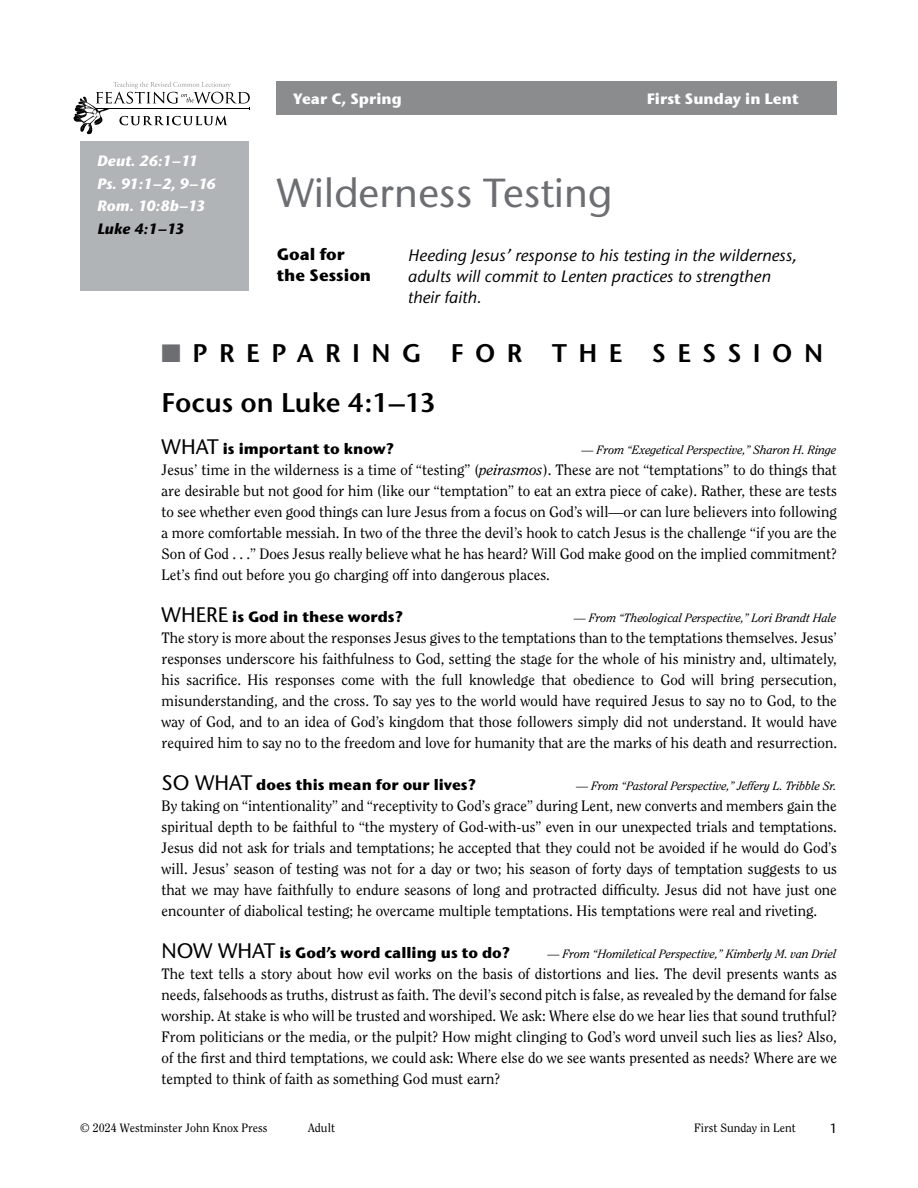
<style>
.page{position:relative;width:918px;height:1188px;background:#fff}
.page>*{position:absolute;margin:0;border:0;box-sizing:border-box;transform-origin:0 0}
.t1{font:500 40.5px "Stone Sans ITC Std";color:#6d6e71}
.t2{font:600 27px "Stone Sans ITC Std";color:#000}
.t3{font:600 25.5px "Stone Sans ITC Std";letter-spacing:.45em;color:#000}
.t4{font:italic 500 16.5px/21px "Stone Sans ITC Std";color:#000}
.t5{font:700 16.5px/21px "Stone Sans ITC Std";color:#000}
.t6{font:15px/21px "Clearface Std";color:#000;text-align:justify}
.t7{font:700 15px "Stone Sans ITC Std";color:#000}
.t8{font:italic 700 15px/22.5px "Stone Sans ITC Std";color:#fff}
.t9{font:700 15px "Stone Sans ITC Std";color:#fff}
.t10{font:italic 700 15px "Stone Sans ITC Std";letter-spacing:-.005em;color:#000}
.t11{font:500 13.5px "Stone Sans ITC Std";color:#000}
.t12{font:italic 12px "Clearface Std";color:#000}
.t13{font:12px "Clearface Std";color:#000}
.s1{color:#6d6e71}
.s2{font-weight:500;font-size:21px}
.s3{font-style:italic}
</style>
<div class="page">
<svg style="left:74px;top:82px;width:176px;height:52px"></svg>
<div style="left:81px;top:141px;width:168px;height:150px;background:#b1b4b6"></div>
<div style="left:277px;top:82px;width:560px;height:33px;background:#8a8c8e"></div>
<p class="t8" style="left:97px;top:150px;width:120px">Deut. 26:1–11<br>Ps. 91:1–2, 9–16<br>Rom. 10:8b–13</p>
<p class="t10" style="left:98px;top:219px;width:88px">Luke 4:1–13</p>
<p class="t9" style="left:293px;top:89px;width:110px">Year C, Spring</p>
<p class="t9" style="left:647px;top:89px;width:153px">First Sunday in Lent</p>
<h1 class="t1" style="left:277px;top:168px;width:337px">Wilderness Testing</h1>
<p class="t4" style="left:408px;top:244px;width:391px">Heeding Jesus’ response to his testing in the wilderness, adults will commit to Lenten practices to strengthen their faith.</p>
<p class="t5" style="left:277px;top:243px;width:96px">Goal for the Session</p>
<h3 class="t3" style="left:162px;top:338px;width:663px"><span class="s1">■</span>PREPARING FOR THE SESSION</h3>
<h2 class="t2" style="left:162px;top:386px;width:276px">Focus on Luke 4:1–13</h2>
<p class="t7" style="left:162px;top:439px;width:234px"><span class="s2">WHAT</span> is important to know?</p>
<p class="t12" style="left:582px;top:443px;width:256px">— From “Exegetical Perspective,” Sharon H. Ringe</p>
<p class="t6" style="left:162px;top:459px;width:677px">Jesus’ time in the wilderness is a time of “testing” (<span class="s3">peirasmos</span>). These are not “temptations” to do things that are desirable but not good for him (like our “temptation” to eat an extra piece of cake). Rather, these are tests to see whether even good things can lure Jesus from a focus on God’s will—or can lure believers into following a more comfortable messiah. In two of the three the devil’s hook to catch Jesus is the challenge “if you are the Son of God . . .” Does Jesus really believe what he has heard? Will God make good on the implied commitment?<br>Let’s find out before you go charging off into dangerous places.</p>
<p class="t7" style="left:162px;top:607px;width:243px"><span class="s2">WHERE</span> is God in these words?</p>
<p class="t12" style="left:574px;top:611px;width:264px">— From “Theological Perspective,” Lori Brandt Hale</p>
<p class="t6" style="left:162px;top:627px;width:677px">The story is more about the responses Jesus gives to the temptations than to the temptations themselves. Jesus’ responses underscore his faithfulness to God, setting the stage for the whole of his ministry and, ultimately, his sacrifice. His responses come with the full knowledge that obedience to God will bring persecution, misunderstanding, and the cross. To say yes to the world would have required Jesus to say no to God, to the way of God, and to an idea of God’s kingdom that those followers simply did not understand. It would have required him to say no to the freedom and love for humanity that are the marks of his death and resurrection.</p>
<p class="t7" style="left:162px;top:775px;width:316px"><span class="s2">SO WHAT</span> does this mean for our lives?</p>
<p class="t12" style="left:576px;top:779px;width:262px">— From “Pastoral Perspective,” Jeffery L. Tribble Sr.</p>
<p class="t6" style="left:162px;top:795px;width:677px">By taking on “intentionality” and “receptivity to God’s grace” during Lent, new converts and members gain the spiritual depth to be faithful to “the mystery of God-with-us” even in our unexpected trials and temptations.<br>Jesus did not ask for trials and temptations; he accepted that they could not be avoided if he would do God’s will. Jesus’ season of testing was not for a day or two; his season of forty days of temptation suggests to us that we may have faithfully to endure seasons of long and protracted difficulty. Jesus did not have just one encounter of diabolical testing; he overcame multiple temptations. His temptations were real and riveting.</p>
<p class="t7" style="left:162px;top:943px;width:350px"><span class="s2">NOW WHAT</span> is God’s word calling us to do?</p>
<p class="t12" style="left:548px;top:947px;width:290px">— From “Homiletical Perspective,” Kimberly M. van Driel</p>
<p class="t6" style="left:162px;top:963px;width:677px">The text tells a story about how evil works on the basis of distortions and lies. The devil presents wants as needs, falsehoods as truths, distrust as faith. The devil’s second pitch is false, as revealed by the demand for false worship. At stake is who will be trusted and worshiped. We ask: Where else do we hear lies that sound truthful?<br>From politicians or the media, or the pulpit? How might clinging to God’s word unveil such lies as lies? Also, of the first and third temptations, we could ask: Where else do we see wants presented as needs? Where are we tempted to think of faith as something God must earn?</p>
<p class="t13" style="left:80px;top:1121px;width:189px">© 2024 Westminster John Knox Press</p>
<p class="t13" style="left:308px;top:1121px;width:28px">Adult</p>
<p class="t13" style="left:694px;top:1121px;width:103px">First Sunday in Lent</p>
<p class="t11" style="left:830px;top:1120px;width:9px">1</p>
</div>
